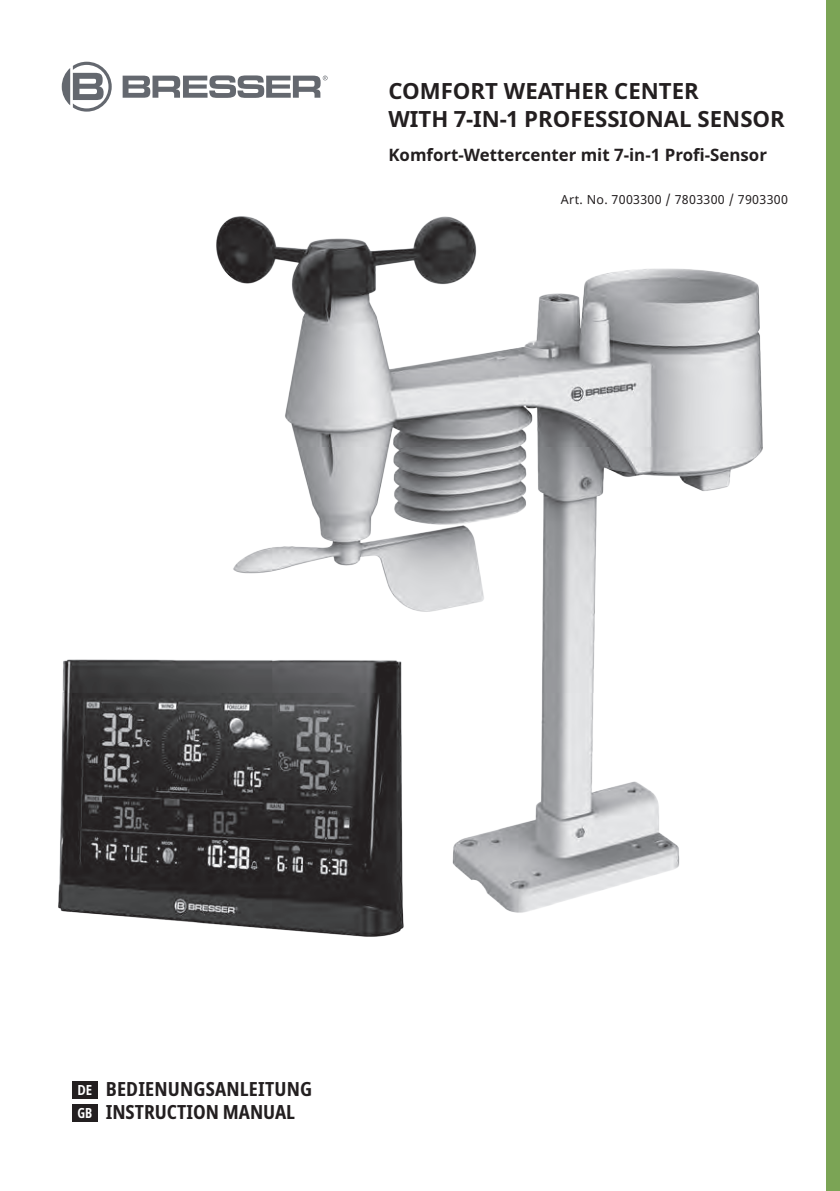
<style>
.page{position:relative;width:840px;height:1191px;background:#fff}
.page>*{position:absolute;margin:0;border:0;box-sizing:border-box;transform-origin:0 0}
.t1{font:700 22.2px "Noto Sans";color:#231f20}
.t2{font:700 condensed 19.4px "Noto Sans";letter-spacing:.01em;color:#231f20}
.t3{font:700 17px "Noto Sans";color:#231f20}
.t4{font:700 semi-condensed 13.8px "Noto Sans";color:#fff;scale:.9 1}
.t5{font:700 condensed 13.8px "Noto Sans";color:#fff;scale:.9 1}
.t6{font:12.4px "Noto Sans";letter-spacing:.025em;color:#231f20}
</style>
<div class="page">
<img style="left:58px;top:216px;width:705px;height:721px">
<svg style="left:122px;top:75px;width:205px;height:23px"></svg>
<svg style="left:62px;top:62px;width:50px;height:50px"></svg>
<div style="left:72px;top:1081px;width:26px;height:17px;background:#231f20"></div>
<div style="left:72px;top:1104px;width:26px;height:17px;background:#231f20"></div>
<div style="left:825px;top:0;width:14px;height:1191px;background:#7ba455"></div>
<p class="t1" style="left:388px;top:75px;width:312px">COMFORT WEATHER CENTER</p>
<p class="t1" style="left:388px;top:103px;width:398px">WITH 7-IN-1 PROFESSIONAL SENSOR</p>
<p class="t3" style="left:388px;top:143px;width:380px">Komfort-Wettercenter mit 7-in-1 Profi-Sensor</p>
<p class="t6" style="left:560px;top:191px;width:228px">Art. No. 7003300 / 7803300 / 7903300</p>
<p class="t4" style="left:77px;top:1080px;width:18px">DE</p>
<p class="t2" style="left:106px;top:1074px;width:208px">BEDIENUNGSANLEITUNG</p>
<p class="t5" style="left:77px;top:1103px;width:18px">GB</p>
<p class="t2" style="left:106px;top:1098px;width:191px">INSTRUCTION MANUAL</p>
</div>
